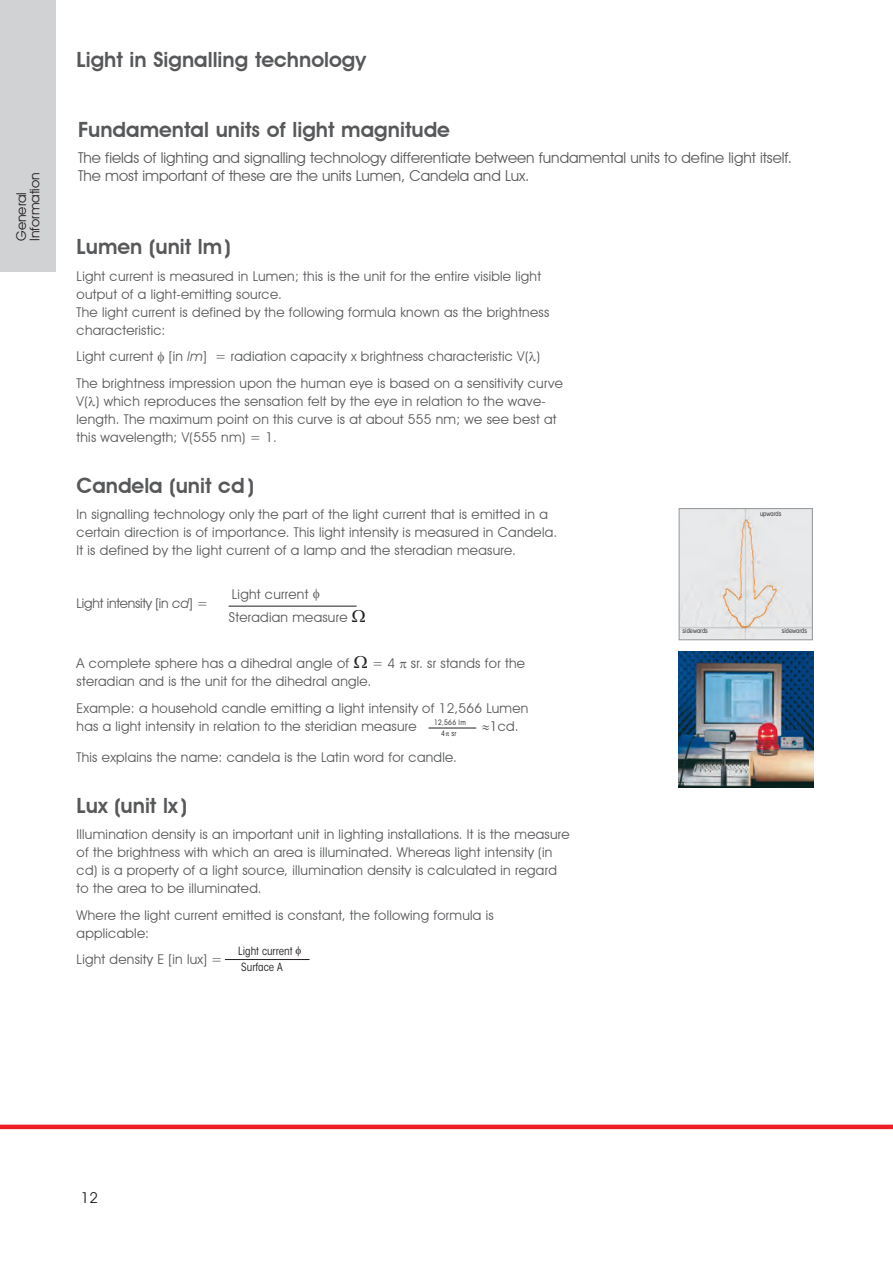
<style>
.page{position:relative;width:893px;height:1263px;background:#fff}
.page>*{position:absolute;margin:0;border:0;box-sizing:border-box;transform-origin:0 0}
.t1{font:600 21px "Avant Garde IT Cby BT";color:#57585a}
.t2{font:15px/18px "Avant Garde IT Cby BT";color:#57585a}
.t3{font:15px "Avant Garde IT Cby BT";color:#231f20}
.t4{font:13.5px/18px "Avant Garde IT Cby BT";letter-spacing:.02em;color:#57585a}
.t5{font:13.5px "Avant Garde IT Cby BT";letter-spacing:-.015em;color:#57585a}
.t6{font:13.5px/13.5px "Avant Garde IT Cby BT";color:#231f20}
.t7{font:condensed 11.25px/16.4px "ITC Avant Garde Std";color:#231f20}
.t8{font:condensed 7.35px/10.6px "ITC Avant Garde Std";letter-spacing:.03em;color:#231f20;text-align:center}
.t9{font:condensed 6.6px "ITC Avant Garde Std";color:#231f20}
.s1{font-style:italic}
</style>
<div class="page">
<hr style="left:0;top:1125px;width:893px;height:4px;background:#ee1d23">
<div style="left:0;top:0;width:55px;height:272px;background:#d1d2d4"></div>
<img style="left:681px;top:510px;width:130px;height:128px">
<div style="left:679px;top:508px;width:134px;height:132px;border:1px solid #939598"></div>
<img style="left:679px;top:651px;width:135px;height:137px">
<hr style="left:225px;top:959px;width:85px;height:1px;background:#231f20">
<hr style="left:428px;top:728px;width:48px;height:1px;background:#231f20">
<hr style="left:229px;top:606px;width:128px;height:1px;background:#231f20">
<p class="t6" style="left:14px;top:241px;width:70px;rotate:-90deg">General<br>Information</p>
<h1 class="t1" style="left:77px;top:47px;width:291px">Light in Signalling technology</h1>
<h1 class="t1" style="left:78px;top:116px;width:373px">Fundamental units of light magnitude</h1>
<p class="t2" style="left:78px;top:149px;width:715px">The fields of lighting and signalling technology differentiate between fundamental units to define light itself.<br>The most important of these are the units Lumen, Candela and Lux.</p>
<h1 class="t1" style="left:77px;top:234px;width:156px">Lumen (unit lm)</h1>
<p class="t4" style="left:77px;top:267px;width:474px">Light current is measured in Lumen; this is the unit for the entire visible light output of a light-emitting source.<br>The light current is defined by the following formula known as the brightness characteristic:</p>
<p class="t4" style="left:77px;top:343px;width:488px;line-height:26.5px">Light current [in <span class="s1">lm</span>] = radiation capacity x brightness characteristic V( )<br>The brightness impression upon the human eye is based on a sensitivity curve</p>
<p class="t4" style="left:77px;top:392px;width:481px">V( ) which reproduces the sensation felt by the eye in relation to the wave&shy;length. The maximum point on this curve is at about 555 nm; we see best at this wavelength; V(555 nm) = 1.</p>
<h1 class="t1" style="left:77px;top:473px;width:179px">Candela (unit cd )</h1>
<p class="t4" style="left:77px;top:505px;width:482px">In signalling technology only the part of the light current that is emitted in a certain direction is of importance. This light intensity is measured in Candela.<br>It is defined by the light current of a lamp and the steradian measure.</p>
<p class="t5" style="left:77px;top:595px;width:133px">Light intensity [in <span class="s1">cd</span>] =</p>
<p class="t4" style="left:229px;top:583px;width:120px;line-height:22.6px">Light current<br>Steradian measure</p>
<p class="t4" style="left:77px;top:654px;width:274px">A complete sphere has a dihedral angle of</p>
<p class="t4" style="left:372px;top:654px;width:154px">= 4 sr. sr stands for the</p>
<p class="t4" style="left:77px;top:668px;width:453px;line-height:26.5px">steradian and is the unit for the dihedral angle.<br>Example: a household candle emitting a light intensity of 12,566 Lumen</p>
<p class="t4" style="left:77px;top:717px;width:342px">has a light intensity in relation to the steridian measure</p>
<p class="t4" style="left:482px;top:717px;width:38px">≈1cd.</p>
<p class="t4" style="left:77px;top:748px;width:382px">This explains the name: candela is the Latin word for candle.</p>
<h1 class="t1" style="left:77px;top:793px;width:112px">Lux (unit lx )</h1>
<p class="t4" style="left:77px;top:825px;width:495px">Illumination density is an important unit in lighting installations. It is the measure of the brightness with which an area is illuminated. Whereas light intensity (in cd) is a property of a light source, illumination density is calculated in regard to the area to be illuminated.</p>
<p class="t4" style="left:77px;top:906px;width:419px">Where the light current emitted is constant, the following formula is applicable:</p>
<p class="t4" style="left:77px;top:950px;width:147px">Light density E [in lux] =</p>
<p class="t8" style="left:434px;top:717px;width:33px">12,566 lm<br>4 sr</p>
<p class="t7" style="left:238px;top:943px;width:56px">Light current<br>Surface A</p>
<p class="t9" style="left:760px;top:510px;width:23px">upwards</p>
<p class="t9" style="left:683px;top:626px;width:27px">sidewards</p>
<p class="t9" style="left:782px;top:626px;width:27px">sidewards</p>
<p class="t3" style="left:81px;top:1189px;width:19px">12</p>
</div>
